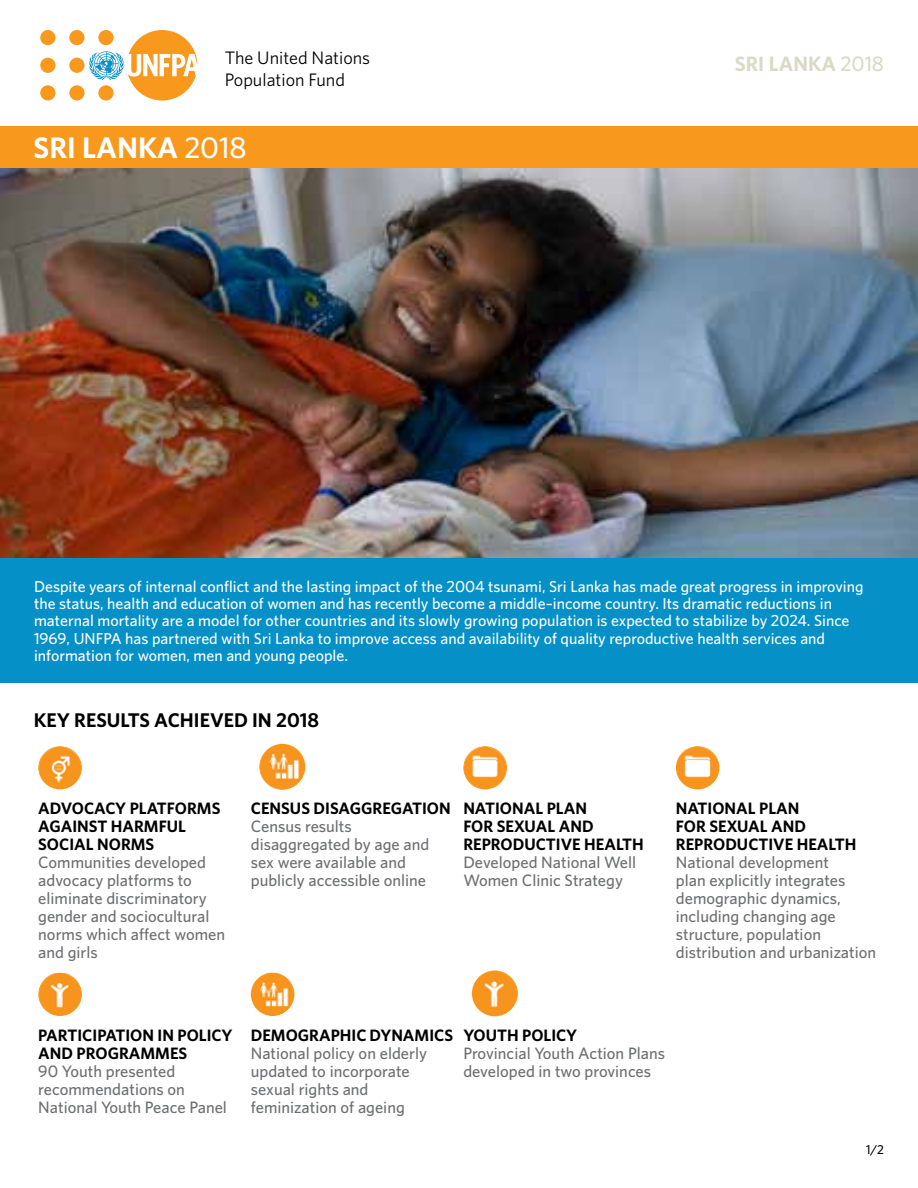
<style>
.page{position:relative;width:918px;height:1188px;background:#fff}
.page>*{position:absolute;margin:0;border:0;box-sizing:border-box;transform-origin:0 0}
.t1{font:700 27px "UNFPA";color:#fff}
.t2{font:700 18.9px "UNFPA";color:#d9dac4}
.t3{font:700 18px "UNFPA";color:#000}
.t4{font:16.5px/22.5px "UNFPA Text";color:#000}
.t5{font:600 15px/18px "UNFPA";color:#6d6e71}
.t6{font:700 15px/18px "UNFPA";color:#000}
.t7{font:600 14.4px/17.2px "UNFPA";color:#fff}
.t8{font:600 11.55px "UNFPA";color:#000}
.s1{font-weight:600}
</style>
<div class="page">
<img style="left:0;top:168px;width:918px;height:391px">
<div style="left:0;top:126px;width:918px;height:42px;background:#f8991d"></div>
<img style="left:38px;top:746px;width:44px;height:43px">
<img style="left:259px;top:744px;width:46px;height:46px;border-radius:23px">
<img style="left:463px;top:746px;width:44px;height:43px">
<img style="left:676px;top:746px;width:43px;height:43px">
<img style="left:38px;top:973px;width:44px;height:43px">
<img style="left:251px;top:973px;width:43px;height:43px">
<img style="left:472px;top:970px;width:46px;height:46px">
<div style="left:69px;top:58px;width:16px;height:15px;background:#f8991d;border-radius:50%"></div>
<div style="left:69px;top:85px;width:16px;height:16px;background:#f8991d;border-radius:50%"></div>
<div style="left:69px;top:30px;width:16px;height:15px;background:#f8991d;border-radius:50%"></div>
<div style="left:40px;top:58px;width:15px;height:15px;background:#f8991d;border-radius:50%"></div>
<div style="left:40px;top:85px;width:15px;height:16px;background:#f8991d;border-radius:50%"></div>
<div style="left:40px;top:30px;width:15px;height:15px;background:#f8991d;border-radius:50%"></div>
<svg style="left:89px;top:30px;width:108px;height:71px"></svg>
<div style="left:0;top:559px;width:918px;height:124px;background:#0590c7"></div>
<p class="t4" style="left:225px;top:46px;width:147px">The United Nations<br>Population Fund</p>
<h1 class="t1" style="left:34px;top:130px;width:215px">SRI LANKA <span class="s1">2018</span></h1>
<p class="t2" style="left:735px;top:51px;width:151px">SRI LANKA <span class="s1">2018</span></p>
<p class="t7" style="left:34px;top:577px;width:831px">Despite years of internal conflict and the lasting impact of the 2004 tsunami, Sri Lanka has made great progress in improving the status, health and education of women and has recently become a middle–income country. Its dramatic reductions in maternal mortality are a model for other countries and its slowly growing population is expected to stabilize by 2024. Since 1969, UNFPA has partnered with Sri Lanka to improve access and availability of quality reproductive health services and information for women, men and young people.</p>
<p class="t3" style="left:34px;top:708px;width:287px">KEY RESULTS ACHIEVED IN 2018</p>
<p class="t6" style="left:38px;top:799px;width:184px">ADVOCACY PLATFORMS<br>AGAINST HARMFUL<br>SOCIAL NORMS</p>
<p class="t5" style="left:38px;top:853px;width:188px">Communities developed advocacy platforms to eliminate discriminatory gender and sociocultural norms which affect women and girls</p>
<p class="t6" style="left:251px;top:799px;width:202px">CENSUS DISAGGREGATION</p>
<p class="t5" style="left:251px;top:817px;width:180px">Census results disaggregated by age and sex were available and publicly accessible online</p>
<p class="t6" style="left:463px;top:799px;width:182px">NATIONAL PLAN<br>FOR SEXUAL AND<br>REPRODUCTIVE HEALTH</p>
<p class="t5" style="left:463px;top:853px;width:174px">Developed National Well<br>Women Clinic Strategy</p>
<p class="t6" style="left:676px;top:799px;width:182px">NATIONAL PLAN<br>FOR SEXUAL AND<br>REPRODUCTIVE HEALTH</p>
<p class="t5" style="left:676px;top:853px;width:202px">National development<br>plan explicitly integrates demographic dynamics, including changing age structure, population distribution and urbanization</p>
<p class="t6" style="left:38px;top:1026px;width:196px">PARTICIPATION IN POLICY<br>AND PROGRAMMES</p>
<p class="t5" style="left:38px;top:1062px;width:190px">90 Youth presented recommendations on<br>National Youth Peace Panel</p>
<p class="t6" style="left:251px;top:1026px;width:204px">DEMOGRAPHIC DYNAMICS</p>
<p class="t5" style="left:251px;top:1044px;width:178px">National policy on elderly updated to incorporate sexual rights and feminization of ageing</p>
<p class="t6" style="left:463px;top:1026px;width:115px">YOUTH POLICY</p>
<p class="t5" style="left:463px;top:1044px;width:203px">Provincial Youth Action Plans developed in two provinces</p>
<p class="t8" style="left:866px;top:1142px;width:19px">1/2</p>
</div>
